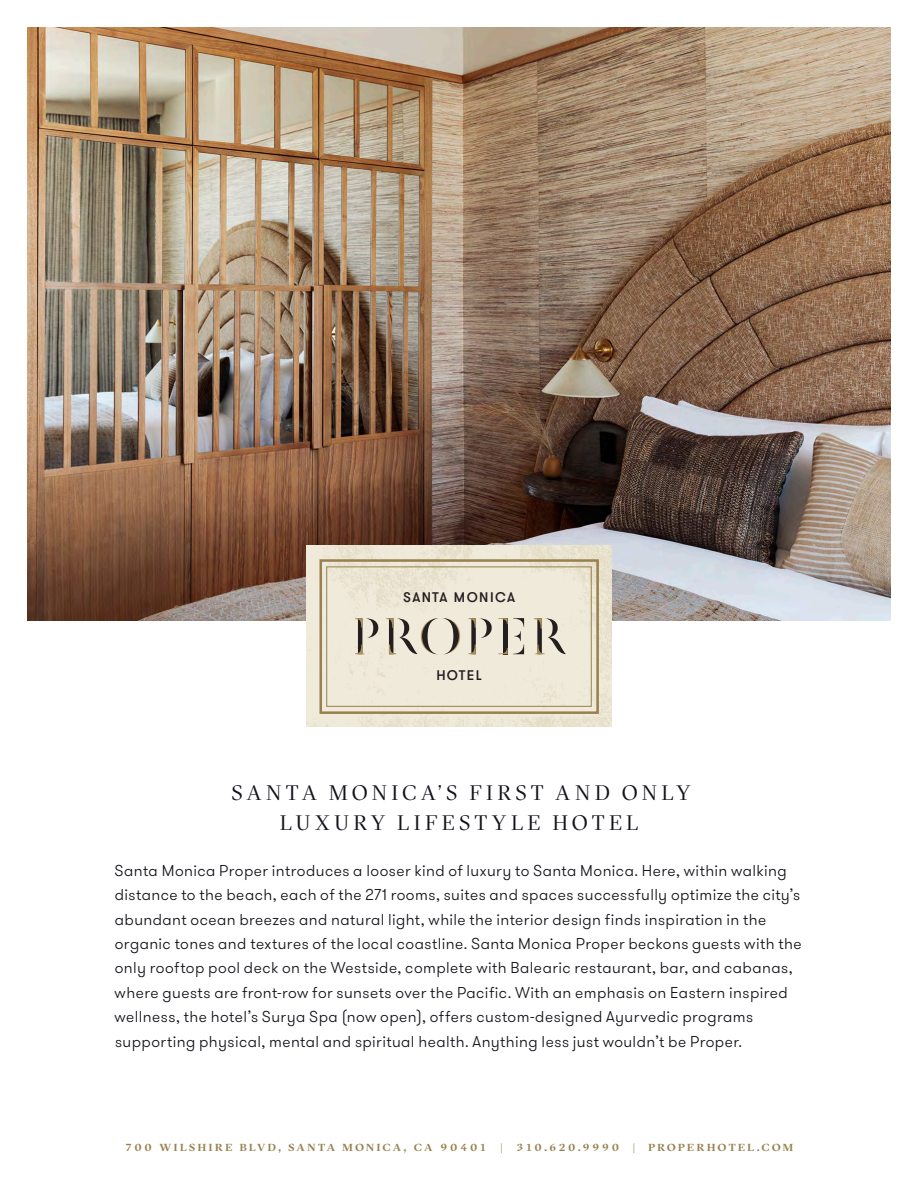
<style>
.page{position:relative;width:918px;height:1188px;background:#fff}
.page>*{position:absolute;margin:0;border:0;box-sizing:border-box;transform-origin:0 0}
.t1{font:21px/30px "GT Sectra Fine";letter-spacing:.21em;color:#121319;text-align:center}
.t2{font:300 15.75px/24.5px "GT Walsheim";letter-spacing:.03em;color:#121319}
.t3{font:500 14.1px "GT Sectra Fine";letter-spacing:.13em;color:#98814f}
.t4{font:500 13.95px "GT Walsheim";letter-spacing:.095em;color:#231f20}
</style>
<div class="page">
<img style="left:27px;top:27px;width:864px;height:594px">
<img style="left:306px;top:546px;width:306px;height:181px">
<div style="left:319px;top:559px;width:280px;height:155px;border:3px solid #98814f"></div>
<div style="left:326px;top:567px;width:266px;height:140px;border:1px solid #98814f"></div>
<svg style="left:355px;top:618px;width:23px;height:36px"></svg>
<svg style="left:386px;top:618px;width:74px;height:36px;background:#bfb9ab"></svg>
<svg style="left:469px;top:618px;width:23px;height:36px"></svg>
<svg style="left:498px;top:618px;width:26px;height:36px"></svg>
<svg style="left:534px;top:618px;width:32px;height:36px"></svg>
<p class="t4" style="left:403px;top:589px;width:113px">SANTA MONICA</p>
<p class="t4" style="left:437px;top:667px;width:47px">HOTEL</p>
<h1 class="t1" style="left:232px;top:778px;width:461px">SANTA MONICA’S FIRST AND ONLY<br>LUXURY LIFESTYLE HOTEL</h1>
<p class="t2" style="left:115px;top:859px;width:689px">Santa Monica Proper introduces a looser kind of luxury to Santa Monica. Here, within walking distance to the beach, each of the 271 rooms, suites and spaces successfully optimize the city’s abundant ocean breezes and natural light, while the interior design finds inspiration in the organic tones and textures of the local coastline. Santa Monica Proper beckons guests with the only rooftop pool deck on the Westside, complete with Balearic restaurant, bar, and cabanas, where guests are front-row for sunsets over the Pacific. With an emphasis on Eastern inspired wellness, the hotel’s Surya Spa (now open), offers custom-designed Ayurvedic programs supporting physical, mental and spiritual health. Anything less just wouldn’t be Proper.</p>
<p class="t3" style="left:124px;top:1137px;width:671px">700 wilshire blvd, santa monica, ca 90401 | 310.620.9990 | properhotel.com</p>
</div>
